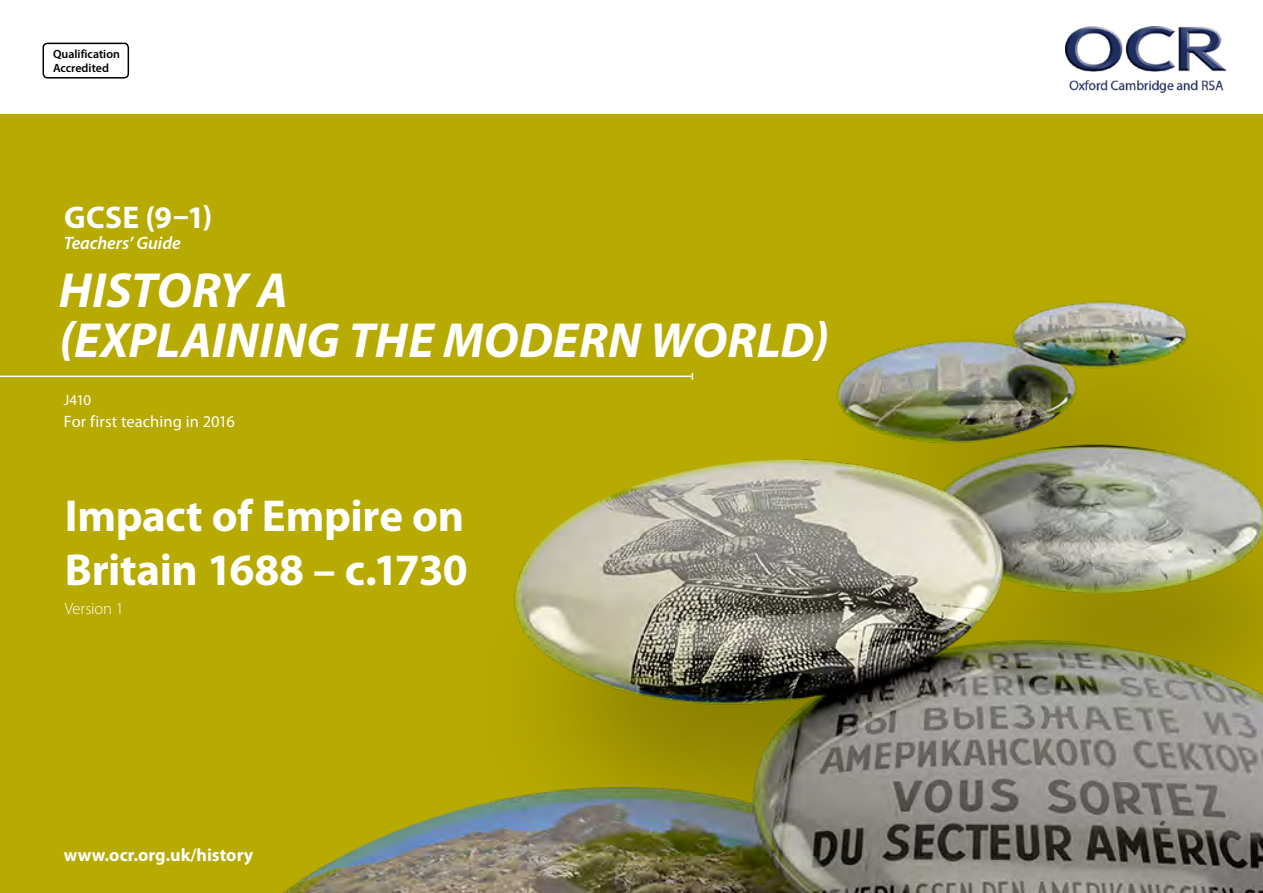
<style>
.page{position:relative;width:1263px;height:893px;background:#fff}
.page>*{position:absolute;margin:0;border:0;box-sizing:border-box;transform-origin:0 0}
.t1{font:italic 700 49.5px "Myriad Pro";letter-spacing:.005em;color:#fff}
.Cover_main{font:700 45px/54px "Myriad Pro";letter-spacing:-.01em;color:#fff}
.Cover_1{font:700 31.5px "Myriad Pro";color:#fff}
.t2{font:700 18px "Myriad Pro";color:#fff}
.t3{font:italic 600 18px "Myriad Pro";letter-spacing:-.005em;color:#fff}
.code_text{font:16.5px "Myriad Pro";letter-spacing:.005em;color:#fff}
.Cover_main-2{font:300 16.5px "Myriad Pro";letter-spacing:-.01em;color:#fff}
.code_text-2{font:15px "Myriad Pro";color:#fff}
.t4{font:600 12px "Myriad Pro";color:#000}
.s1{font-weight:600}
</style>
<div class="page">
<div style="left:0;top:115px;width:1263px;height:778px;background:#b7aa00"></div>
<img style="left:1065px;top:26px;width:162px;height:67px">
<div style="left:43px;top:43px;width:86px;height:36px;border:2px solid #000;border-radius:4px"></div>
<hr style="left:0;top:376px;width:692px;height:1px;background:#fff">
<img style="left:209px;top:301px;width:1054px;height:592px">
<p class="t4" style="left:53px;top:47px;width:68px">Qualification</p>
<p class="t4" style="left:53px;top:60px;width:57px">Accredited</p>
<p class="Cover_1" style="left:64px;top:197px;width:150px">GCSE (9–1)</p>
<p class="t3" style="left:64px;top:232px;width:118px">Teachers’ Guide</p>
<p class="t1" style="left:59px;top:258px;width:230px">HISTORY A</p>
<p class="t1" style="left:59px;top:308px;width:771px">(EXPLAINING THE MODERN WORLD)</p>
<h4 class="code_text-2" style="left:64px;top:390px;width:29px">J410</h4>
<h4 class="code_text" style="left:64px;top:411px;width:173px">For first teaching in 2016</h4>
<p class="Cover_main" style="left:65px;top:488px;width:405px">Impact of Empire on<br>Britain 1688 – c.1730</p>
<p class="Cover_main-2" style="left:65px;top:599px;width:60px">Version 1</p>
<p class="t2" style="left:64px;top:843px;width:191px">www.ocr.org.uk<span class="s1">/</span>history</p>
</div>
